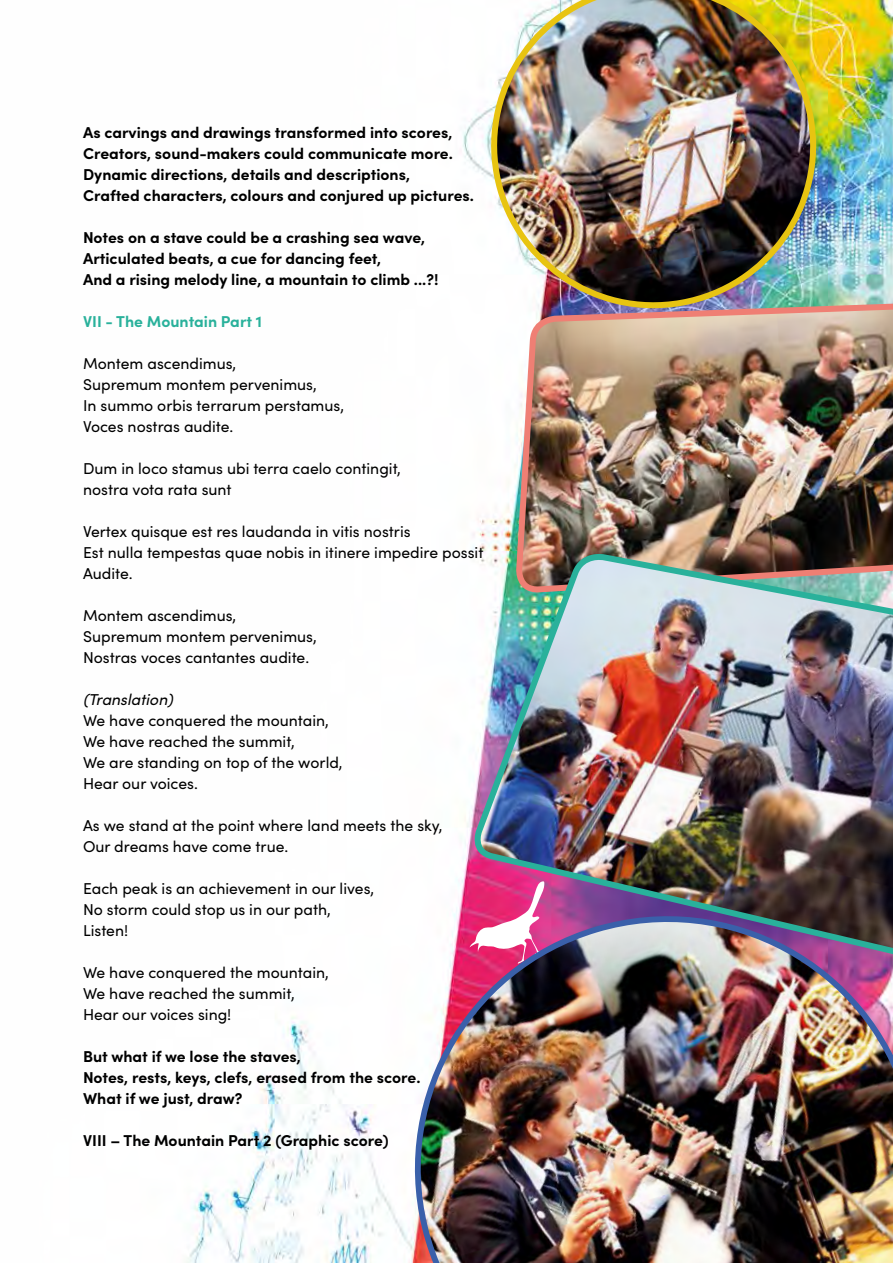
<style>
.page{position:relative;width:893px;height:1263px;background:#fff}
.page>*{position:absolute;margin:0;border:0;box-sizing:border-box;transform-origin:0 0}
.t1{font:15.75px/21px "Sofia Pro";color:#000}
.t2{font:700 15.75px/21px "Sofia Pro";color:#000}
.t3{font:700 15.75px "Sofia Pro";color:#29b19b}
.t4{font:italic 15.75px "Sofia Pro";color:#000}
</style>
<div class="page">
<img style="left:186px;top:0;width:707px;height:1263px">
<img style="left:513px;top:306px;width:380px;height:220px">
<img style="left:471px;top:526px;width:422px;height:364px">
<img style="left:389px;top:890px;width:504px;height:373px">
<img style="left:481px;top:0;width:345px;height:318px">
<p class="t2" style="left:83px;top:120px;width:392px">As carvings and drawings transformed into scores, Creators, sound-makers could communicate more.<br>Dynamic directions, details and descriptions,<br>Crafted characters, colours and conjured up pictures.</p>
<p class="t2" style="left:83px;top:225px;width:357px">Notes on a stave could be a crashing sea wave,<br>Articulated beats, a cue for dancing feet,<br>And a rising melody line, a mountain to climb ...?!</p>
<p class="t3" style="left:83px;top:309px;width:181px">VII - The Mountain Part 1</p>
<p class="t1" style="left:83px;top:352px;width:263px">Montem ascendimus,<br>Supremum montem pervenimus,<br>In summo orbis terrarum perstamus,<br>Voces nostras audite.</p>
<p class="t1" style="left:83px;top:457px;width:319px">Dum in loco stamus ubi terra caelo contingit, nostra vota rata sunt</p>
<p class="t1" style="left:83px;top:520px;width:402px">Vertex quisque est res laudanda in vitis nostris<br>Est nulla tempestas quae nobis in itinere impedire possit<br>Audite.</p>
<p class="t1" style="left:83px;top:604px;width:235px">Montem ascendimus,<br>Supremum montem pervenimus,<br>Nostras voces cantantes audite.</p>
<p class="t4" style="left:83px;top:687px;width:91px">(Translation)</p>
<p class="t1" style="left:83px;top:709px;width:261px">We have conquered the mountain,<br>We have reached the summit,<br>We are standing on top of the world,<br>Hear our voices.</p>
<p class="t1" style="left:83px;top:814px;width:361px">As we stand at the point where land meets the sky,<br>Our dreams have come true.</p>
<p class="t1" style="left:83px;top:877px;width:293px">Each peak is an achievement in our lives,<br>No storm could stop us in our path,<br>Listen!</p>
<p class="t1" style="left:83px;top:961px;width:247px">We have conquered the mountain,<br>We have reached the summit,<br>Hear our voices sing!</p>
<p class="t2" style="left:83px;top:1044px;width:339px">But what if we lose the staves,<br>Notes, rests, keys, clefs, erased from the score.<br>What if we just, draw?</p>
<p class="t2" style="left:83px;top:1128px;width:307px">VIII – The Mountain Part 2 (Graphic score)</p>
</div>
